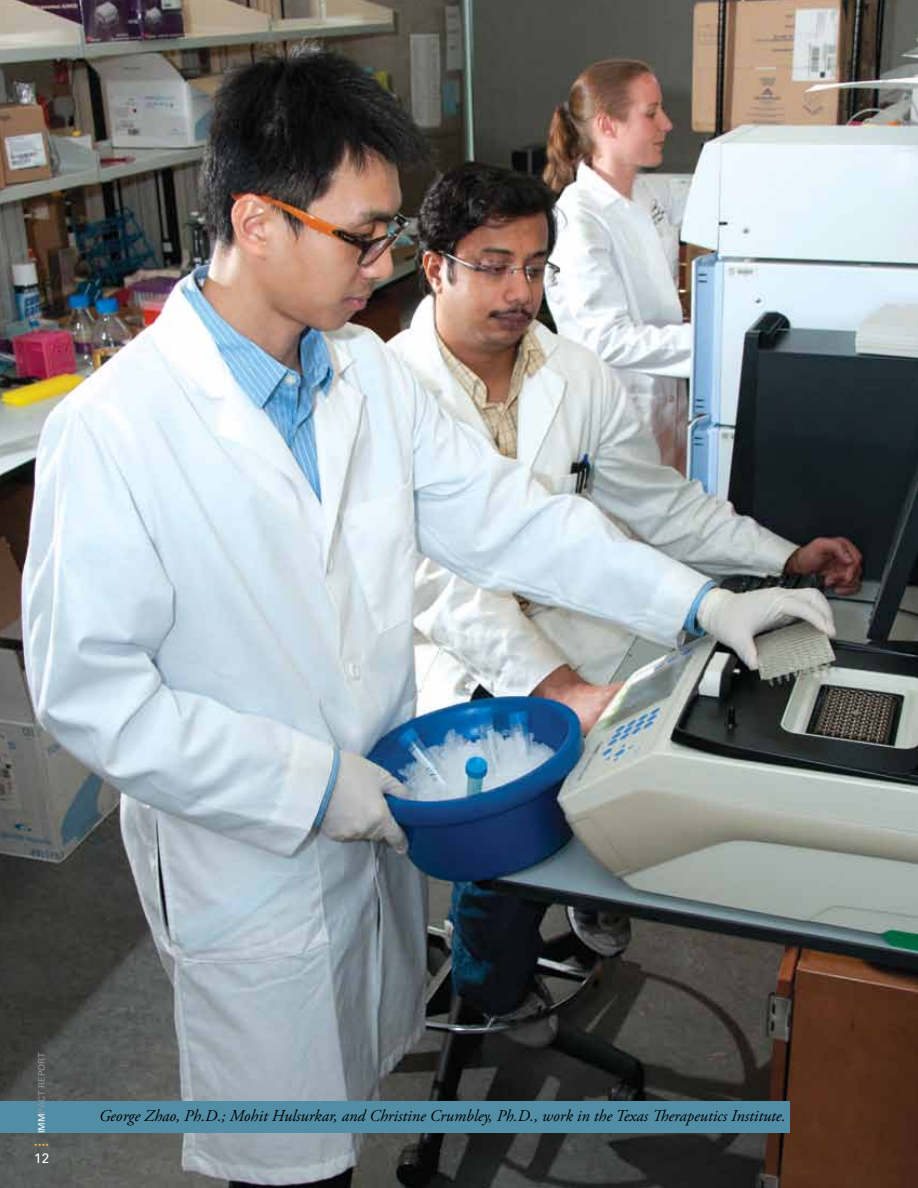
<style>
.page{position:relative;width:918px;height:1188px;background:#fff}
.page>*{position:absolute;margin:0;border:0;box-sizing:border-box;transform-origin:0 0}
.t1{font:italic 16.5px "Adobe Garamond Pro";color:#000}
.t2{font:13.5px "Univers";color:#fff}
.t3{font:9px "Univers";color:#939598}
.t4{font:6px "Univers";color:#f2b23d}
.s1{color:#fff}
</style>
<div class="page">
<img style="left:0;top:0;width:918px;height:1188px">
<div style="left:0;top:1101px;width:790px;height:32px;background:#518da5"></div>
<p class="t3" style="left:36px;top:1133px;width:82px;rotate:-90deg"><span class="s1">IMM</span>PACT REPORT</p>
<p class="t4" style="left:35px;top:1141px;width:15px">• • • •</p>
<p class="t2" style="left:34px;top:1151px;width:17px">12</p>
<p class="t1" style="left:99px;top:1106px;width:688px">George Zhao, Ph.D.; Mohit Hulsurkar, and Christine Crumbley, Ph.D., work in the Texas Therapeutics Institute.</p>
</div>
